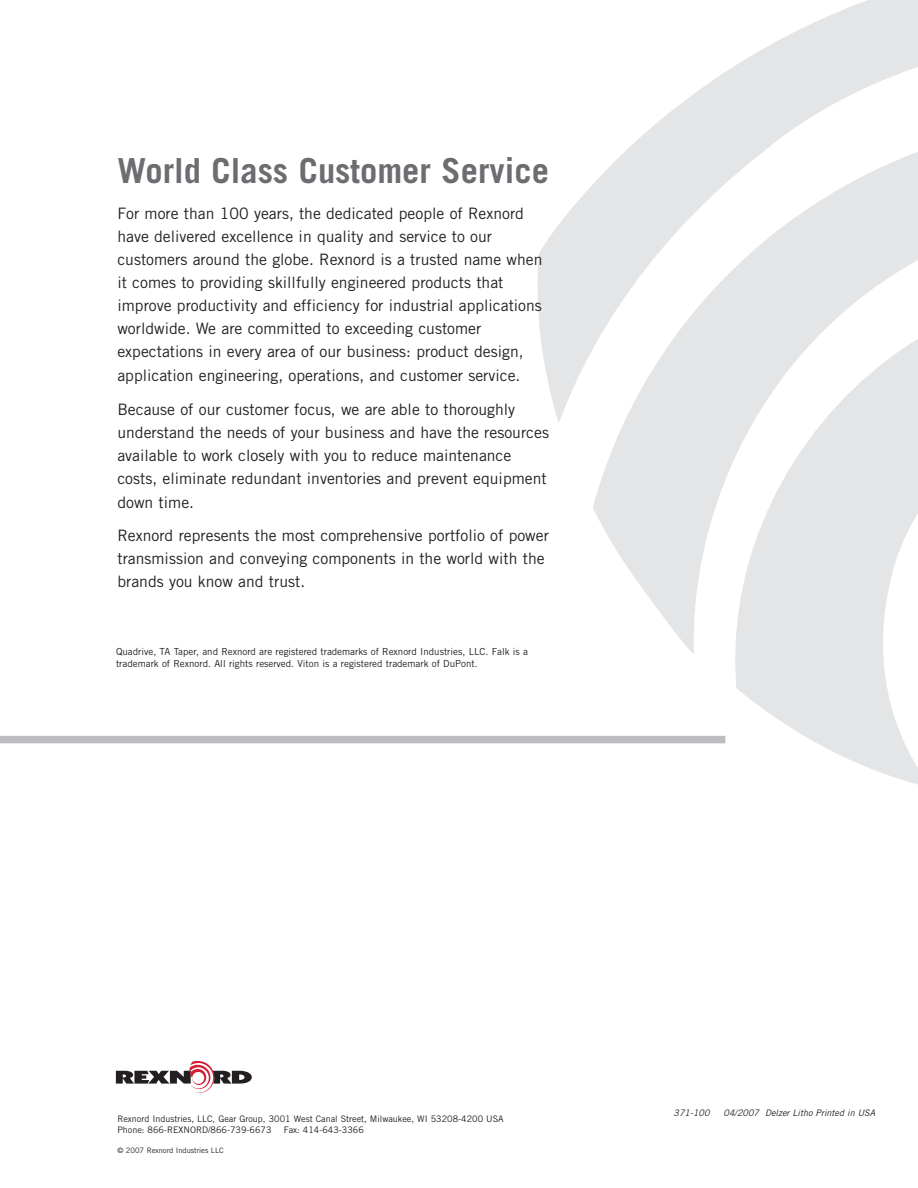
<style>
.page{position:relative;width:918px;height:1188px;background:#fff}
.page>*{position:absolute;margin:0;border:0;box-sizing:border-box;transform-origin:0 0}
.t1{font:700 34.5px "Trade Gothic LT Std";color:#6c6d70}
.t2{font:15.75px/23.2px "Trade Gothic LT Std";color:#231f20}
.t3{font:9.75px/11.7px "Trade Gothic LT Std";color:#231f20}
.t4{font:9px/10.8px "Trade Gothic LT Std";color:#231f20}
.t5{font:italic 9px "Trade Gothic LT Std";color:#231f20}
.t6{font:7.5px "Trade Gothic LT Std";color:#231f20}
</style>
<div class="page">
<svg style="left:518px;top:0;width:400px;height:744px"></svg>
<svg style="left:633px;top:124px;width:285px;height:660px;fill:#e4e5e7"></svg>
<div style="left:0;top:736px;width:725px;height:7px;background:#bcbdc0"></div>
<svg style="left:116px;top:1061px;width:136px;height:32px"></svg>
<h1 class="t1" style="left:117px;top:158px;width:433px">World Class Customer Service</h1>
<p class="t2" style="left:117px;top:203px;width:427px">For more than 100 years, the dedicated people of Rexnord have delivered excellence in quality and service to our customers around the globe. Rexnord is a trusted name when it comes to providing skillfully engineered products that improve productivity and efficiency for industrial applications worldwide. We are committed to exceeding customer expectations in every area of our business: product design, application engineering, operations, and customer service.</p>
<p class="t2" style="left:117px;top:399px;width:433px">Because of our customer focus, we are able to thoroughly understand the needs of your business and have the resources available to work closely with you to reduce maintenance costs, eliminate redundant inventories and prevent equipment down time.</p>
<p class="t2" style="left:117px;top:525px;width:433px">Rexnord represents the most comprehensive portfolio of power transmission and conveying components in the world with the brands you know and trust.</p>
<p class="t3" style="left:116px;top:647px;width:414px">Quadrive, TA Taper, and Rexnord are registered trademarks of Rexnord Industries, LLC. Falk is a trademark of Rexnord. All rights reserved. Viton is a registered trademark of DuPont.</p>
<p class="t4" style="left:117px;top:1114px;width:388px">Rexnord Industries, LLC, Gear Group, 3001 West Canal Street, Milwaukee, WI 53208-4200 USA<br>Phone: 866-REXNORD/866-739-6673</p>
<p class="t4" style="left:284px;top:1124px;width:82px">Fax: 414-643-3366</p>
<p class="t6" style="left:117px;top:1148px;width:108px">© 2007 Rexnord Industries LLC</p>
<p class="t5" style="left:674px;top:1110px;width:37px">371-100</p>
<p class="t5" style="left:724px;top:1110px;width:153px">04/2007 Delzer Litho Printed in USA</p>
</div>
